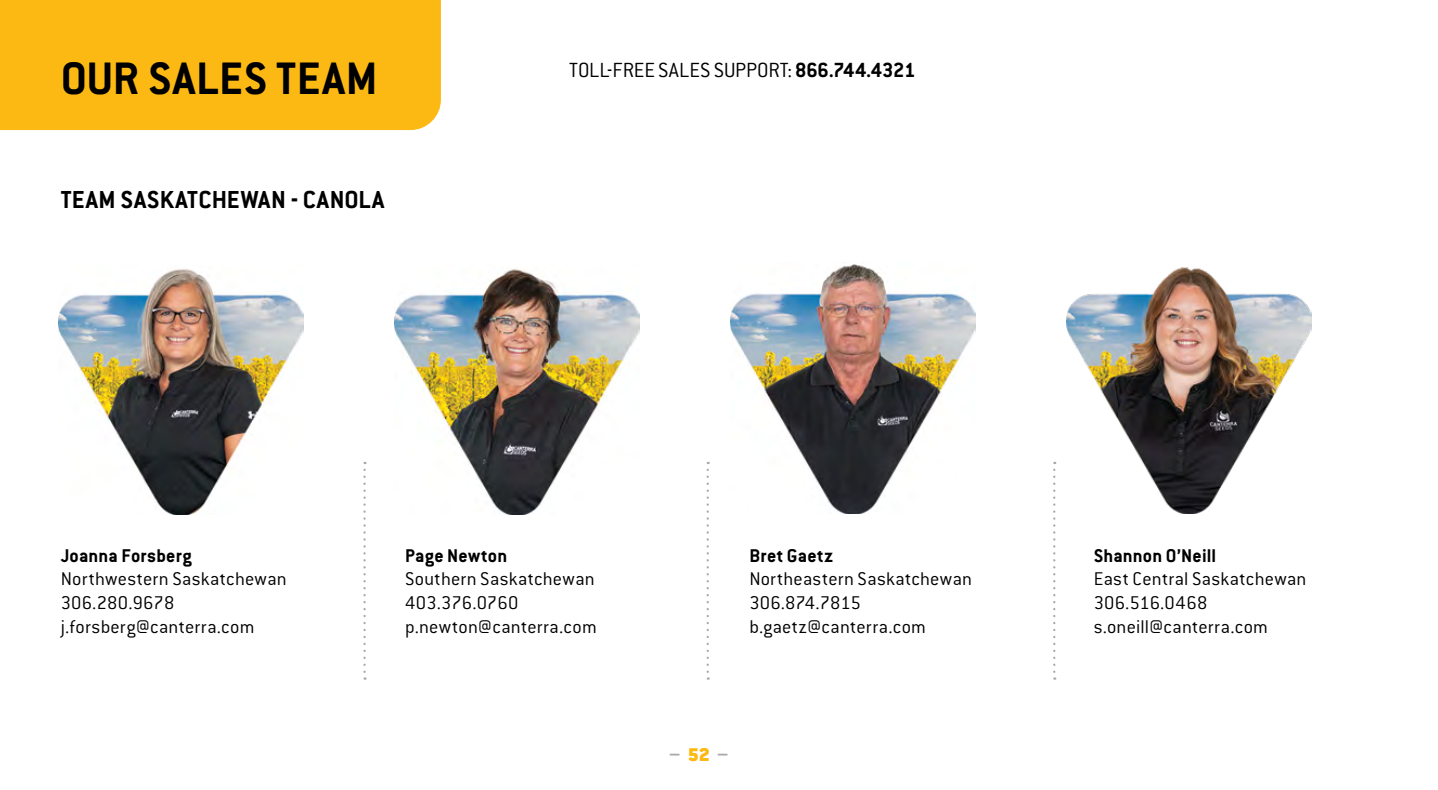
<style>
.page{position:relative;width:1438px;height:790px;background:#fff}
.page>*{position:absolute;margin:0;border:0;box-sizing:border-box;transform-origin:0 0}
.t1{font:700 49.95px "Conduit ITC Pro";letter-spacing:.015em;color:#000}
.t2{font:700 27px "Conduit ITC Pro";letter-spacing:.025em;color:#000}
.t3{font:300 22.5px "Conduit ITC Pro";color:#000}
.t4{font:300 20.25px/23.6px "Conduit ITC Pro";letter-spacing:.01em;color:#000}
.t5{font:700 20.25px "Conduit ITC Pro";letter-spacing:.01em;color:#000}
.t6{font:700 20.25px "Conduit ITC Pro";color:#a7a9ac}
.s1{font-weight:700}
.s2{font-weight:900;color:#fdb913}
</style>
<div class="page">
<img style="left:395px;top:269px;width:245px;height:245px">
<img style="left:731px;top:264px;width:244px;height:250px">
<img style="left:1066px;top:267px;width:245px;height:247px">
<svg style="left:363px;top:470px;width:3px;height:210px"></svg>
<svg style="left:706px;top:470px;width:3px;height:210px"></svg>
<svg style="left:1053px;top:470px;width:2px;height:210px"></svg>
<div style="left:0;top:0;width:441px;height:130px;background:#fdb913"></div>
<img style="left:59px;top:269px;width:245px;height:245px">
<h1 class="t1" style="left:61px;top:49px;width:318px">OUR SALES TEAM</h1>
<h2 class="t2" style="left:61px;top:184px;width:325px">TEAM SASKATCHEWAN - CANOLA</h2>
<p class="t3" style="left:569px;top:57px;width:348px">TOLL-FREE SALES SUPPORT: <span class="s1">866.744.4321</span></p>
<p class="t5" style="left:61px;top:543px;width:132px">Joanna Forsberg</p>
<p class="t4" style="left:61px;top:567px;width:228px">Northwestern Saskatchewan<br>306.280.9678 j.forsberg@canterra.com</p>
<p class="t5" style="left:405px;top:543px;width:104px">Page Newton</p>
<p class="t4" style="left:405px;top:567px;width:193px">Southern Saskatchewan<br>403.376.0760 p.newton@canterra.com</p>
<p class="t5" style="left:749px;top:543px;width:85px">Bret Gaetz</p>
<p class="t4" style="left:749px;top:567px;width:224px">Northeastern Saskatchewan<br>306.874.7815 b.gaetz@canterra.com</p>
<p class="t6" style="left:669px;top:743px;width:61px">– <span class="s2">52</span> –</p>
<p class="t5" style="left:1094px;top:543px;width:124px">Shannon O’Neill</p>
<p class="t4" style="left:1094px;top:567px;width:214px">East Central Saskatchewan<br>306.516.0468 s.oneill@canterra.com</p>
</div>
